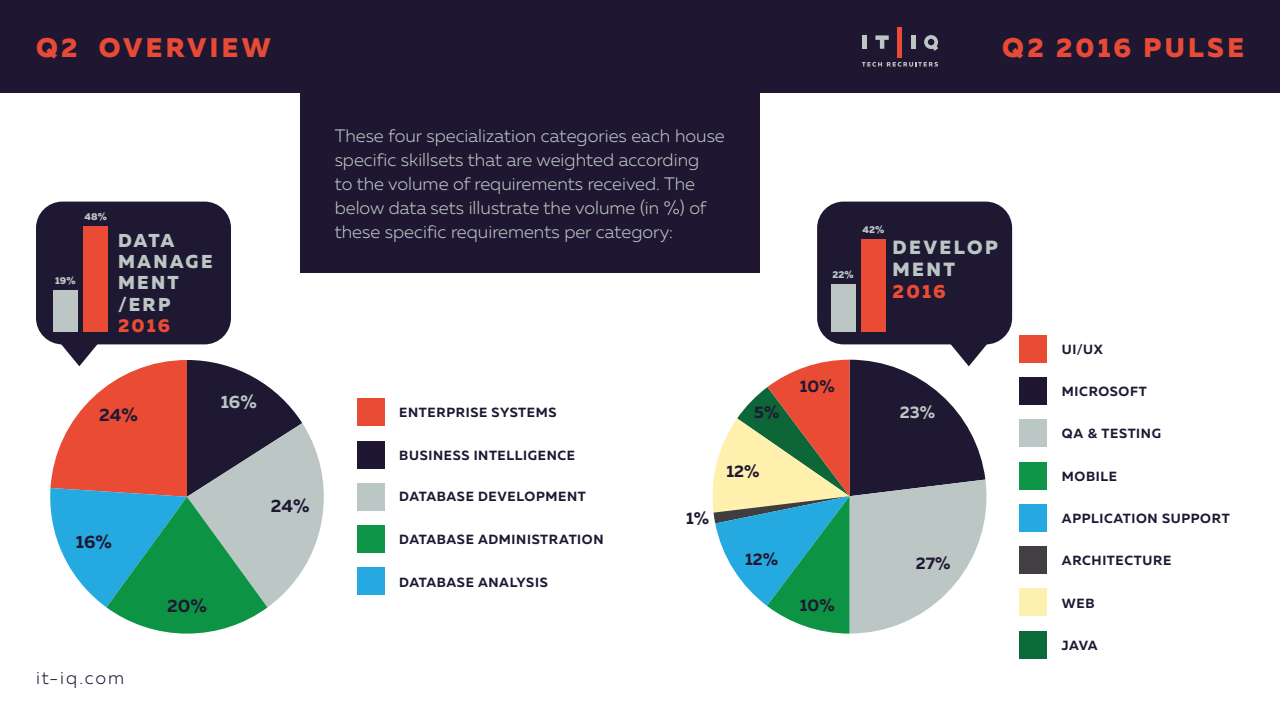
<style>
.page{position:relative;width:1280px;height:720px;background:#fff}
.page>*{position:absolute;margin:0;border:0;box-sizing:border-box;transform-origin:0 0}
.t1{font:800 26.9px "Muller";letter-spacing:.12em;color:#e84a36}
.t2{font:800 19.1px/21.8px "Muller";letter-spacing:.125em;color:#bcc7c5}
.t3{font:800 19.1px "Muller";color:#e94b35}
.t4{font:800 18.6px/21.3px "Muller";letter-spacing:.12em;color:#bcc7c5}
.t5{font:800 18.6px "Muller";color:#e94b35}
.Header_Descriptor{font:300 18px/24px "Muller";color:#bcc7c5}
.t6{font:300 18px "Muller";letter-spacing:.11em;color:#1f1833}
.t7{font:700 17.8px "Muller";color:#1f1833}
.t8{font:700 17.8px "Muller";color:#bcc7c5}
.t9{font:700 16.7px "Muller";color:#1f1833}
.t10{font:700 16.7px "Muller";color:#bcc7c5}
.t11{font:700 13.3px "Muller";letter-spacing:.045em;color:#1f1833}
.t12{font:800 9.9px "Muller";color:#bcc7c5}
</style>
<div class="page">
<div style="left:0;top:0;width:1280px;height:93px;background:#1f1732"></div>
<hr style="left:898px;top:27px;width:4px;height:31px;background:#e94b36">
<div style="left:862px;top:35px;width:5px;height:14px;background:#bcc7c5"></div>
<hr style="left:911px;top:35px;width:4px;height:14px;background:#bcc7c5">
<svg style="left:875px;top:35px;width:14px;height:14px"></svg>
<svg style="left:862px;top:62px;width:76px;height:5px"></svg>
<svg style="left:924px;top:35px;width:14px;height:16px"></svg>
<div style="left:357px;top:399px;width:27px;height:27px;background:#e84c35"></div>
<div style="left:357px;top:441px;width:27px;height:27px;background:#1f1732"></div>
<div style="left:357px;top:483px;width:27px;height:27px;background:#bbc7c5"></div>
<div style="left:357px;top:525px;width:27px;height:28px;background:#0e9547"></div>
<div style="left:357px;top:568px;width:27px;height:27px;background:#25a9e0"></div>
<div style="left:1020px;top:335px;width:27px;height:27px;background:#e84c35"></div>
<div style="left:1020px;top:378px;width:27px;height:27px;background:#1f1732"></div>
<div style="left:1020px;top:420px;width:27px;height:27px;background:#bbc7c5"></div>
<div style="left:1020px;top:462px;width:27px;height:27px;background:#0e9547"></div>
<div style="left:1020px;top:504px;width:27px;height:28px;background:#25a9e0"></div>
<div style="left:1020px;top:547px;width:27px;height:27px;background:#413f41"></div>
<div style="left:1020px;top:589px;width:27px;height:27px;background:#fdf1af"></div>
<div style="left:1020px;top:631px;width:27px;height:27px;background:#0c6939"></div>
<div style="left:36px;top:202px;width:195px;height:142px;background:#1f1833;border-radius:26px"></div>
<svg style="left:50px;top:344px;width:274px;height:290px"></svg>
<div style="left:53px;top:290px;width:24px;height:42px;background:#bcc7c5"></div>
<div style="left:84px;top:226px;width:24px;height:106px;background:#e94b35"></div>
<div style="left:817px;top:202px;width:195px;height:142px;background:#1f1833;border-radius:26px"></div>
<svg style="left:713px;top:344px;width:275px;height:290px"></svg>
<div style="left:831px;top:284px;width:24px;height:48px;background:#bcc7c5"></div>
<div style="left:861px;top:239px;width:24px;height:93px;background:#e94b35"></div>
<div style="left:300px;top:82px;width:460px;height:190px;background:#1f1732"></div>
<p class="t1" style="left:36px;top:31px;width:236px">Q2 OVERVIEW</p>
<p class="t1" style="left:1002px;top:31px;width:243px">Q2 2016 PULSE</p>
<p class="t12" style="left:85px;top:211px;width:24px">48%</p>
<p class="t12" style="left:55px;top:275px;width:22px">19%</p>
<p class="t4" style="left:118px;top:230px;width:96px">DATA<br>MANAGE</p>
<p class="t4" style="left:118px;top:272px;width:62px">MENT /ERP</p>
<p class="t5" style="left:118px;top:314px;width:54px">2016</p>
<p class="t7" style="left:99px;top:404px;width:40px">24%</p>
<p class="t8" style="left:221px;top:391px;width:38px">16%</p>
<p class="t7" style="left:76px;top:531px;width:38px">16%</p>
<p class="t6" style="left:36px;top:667px;width:90px">it-iq.com</p>
<p class="t7" style="left:167px;top:595px;width:41px">20%</p>
<p class="t7" style="left:271px;top:494px;width:40px">24%</p>
<p class="Header_Descriptor" style="left:335px;top:123px;width:392px">These four specialization categories each house specific skillsets that are weighted according<br>to the volume of requirements received. The below data sets illustrate the volume (in %) of these specific requirements per category:</p>
<p class="t12" style="left:832px;top:269px;width:23px">22%</p>
<p class="t12" style="left:862px;top:224px;width:23px">42%</p>
<p class="t2" style="left:893px;top:236px;width:107px">DEVELOP<br>MENT</p>
<p class="t3" style="left:893px;top:279px;width:55px">2016</p>
<p class="t11" style="left:399px;top:405px;width:159px">ENTERPRISE SYSTEMS</p>
<p class="t11" style="left:399px;top:447px;width:177px">BUSINESS INTELLIGENCE</p>
<p class="t11" style="left:399px;top:488px;width:188px">DATABASE DEVELOPMENT</p>
<p class="t11" style="left:399px;top:531px;width:206px">DATABASE ADMINISTRATION</p>
<p class="t11" style="left:399px;top:574px;width:150px">DATABASE ANALYSIS</p>
<p class="t9" style="left:686px;top:508px;width:25px">1%</p>
<p class="t9" style="left:754px;top:402px;width:27px">5%</p>
<p class="t9" style="left:726px;top:461px;width:35px">12%</p>
<p class="t9" style="left:745px;top:549px;width:35px">12%</p>
<p class="t9" style="left:800px;top:376px;width:36px">10%</p>
<p class="t9" style="left:800px;top:595px;width:36px">10%</p>
<p class="t10" style="left:900px;top:402px;width:37px">23%</p>
<p class="t9" style="left:916px;top:553px;width:36px">27%</p>
<p class="t11" style="left:1062px;top:341px;width:42px">UI/UX</p>
<p class="t11" style="left:1062px;top:383px;width:87px">MICROSOFT</p>
<p class="t11" style="left:1062px;top:425px;width:101px">QA &amp; TESTING</p>
<p class="t11" style="left:1062px;top:468px;width:57px">MOBILE</p>
<p class="t11" style="left:1062px;top:510px;width:169px">APPLICATION SUPPORT</p>
<p class="t11" style="left:1062px;top:552px;width:111px">ARCHITECTURE</p>
<p class="t11" style="left:1062px;top:595px;width:34px">WEB</p>
<p class="t11" style="left:1062px;top:637px;width:37px">JAVA</p>
</div>
